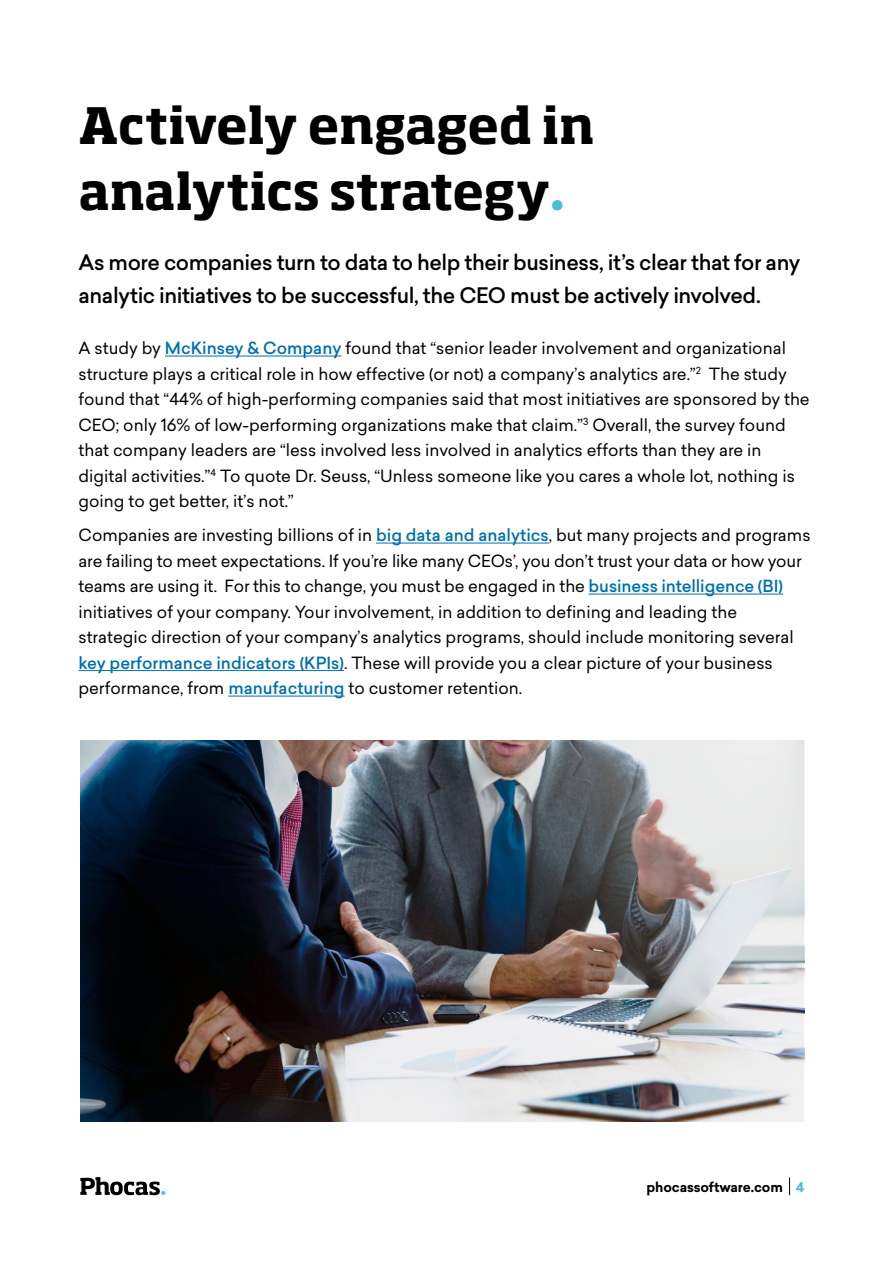
<style>
.page{position:relative;width:893px;height:1263px;background:#fff}
.page>*{position:absolute;margin:0;border:0;box-sizing:border-box;transform-origin:0 0}
.t1{font:700 49.5px/66px "Soho Std";letter-spacing:-.005em;color:#000}
.t2{font:500 21px/33px "Sailec";letter-spacing:-.02em;color:#000}
.t3{font:16.5px/25.5px "Sailec";color:#000}
.t4{font:700 13.5px "Sailec";letter-spacing:-.01em;color:#000}
.s1{font-family:"Sailec";font-weight:900;color:#4bbdd5}
.s2{font-weight:500;color:#0071aa}
.s3{font-size:13.2px;color:#4bbdd5}
</style>
<div class="page">
<svg style="left:80px;top:1177px;width:85px;height:18px"></svg>
<svg style="left:789px;top:1177px;width:1px;height:18px"></svg>
<hr style="left:165px;top:356px;width:176px;height:1px;background:#0071aa">
<hr style="left:376px;top:543px;width:173px;height:1px;background:#0071aa">
<hr style="left:589px;top:594px;width:194px;height:1px;background:#0071aa">
<hr style="left:79px;top:670px;width:265px;height:1px;background:#0071aa">
<hr style="left:228px;top:696px;width:117px;height:1px;background:#0071aa">
<img style="left:80px;top:740px;width:724px;height:382px">
<h1 class="t1" style="left:79px;top:91px;width:517px">Actively engaged in analytics strategy<span class="s1">.</span></h1>
<p class="t2" style="left:79px;top:246px;width:723px">As more companies turn to data to help their business, it’s clear that for any analytic initiatives to be successful, the CEO must be actively involved.</p>
<p class="t3" style="left:79px;top:335px;width:733px">A study by <span class="s2">McKinsey &amp; Company</span> found that “senior leader involvement and organizational structure plays a critical role in how effective (or not) a company’s analytics are.”<sup>2</sup> The study found that “44% of high-performing companies said that most initiatives are sponsored by the CEO; only 16% of low-performing organizations make that claim.”<sup>3</sup> Overall, the survey found that company leaders are “less involved less involved in analytics efforts than they are in digital activities.”<sup>4</sup> To quote Dr. Seuss, “Unless someone like you cares a whole lot, nothing is going to get better, it’s not.”</p>
<p class="t3" style="left:79px;top:522px;width:734px">Companies are investing billions of in <span class="s2">big data and analytics</span>, but many projects and programs are failing to meet expectations. If you’re like many CEOs’, you don’t trust your data or how your teams are using it. For this to change, you must be engaged in the <span class="s2">business intelligence (BI) </span>initiatives of your company. Your involvement, in addition to defining and leading the<br>strategic direction of your company’s analytics programs, should include monitoring several <span class="s2">key performance indicators (KPIs)</span>. These will provide you a clear picture of your business performance, from <span class="s2">manufacturing</span> to customer retention.</p>
<p class="t4" style="left:646px;top:1177px;width:159px">phocassoftware.com <span class="s3">4</span></p>
</div>
